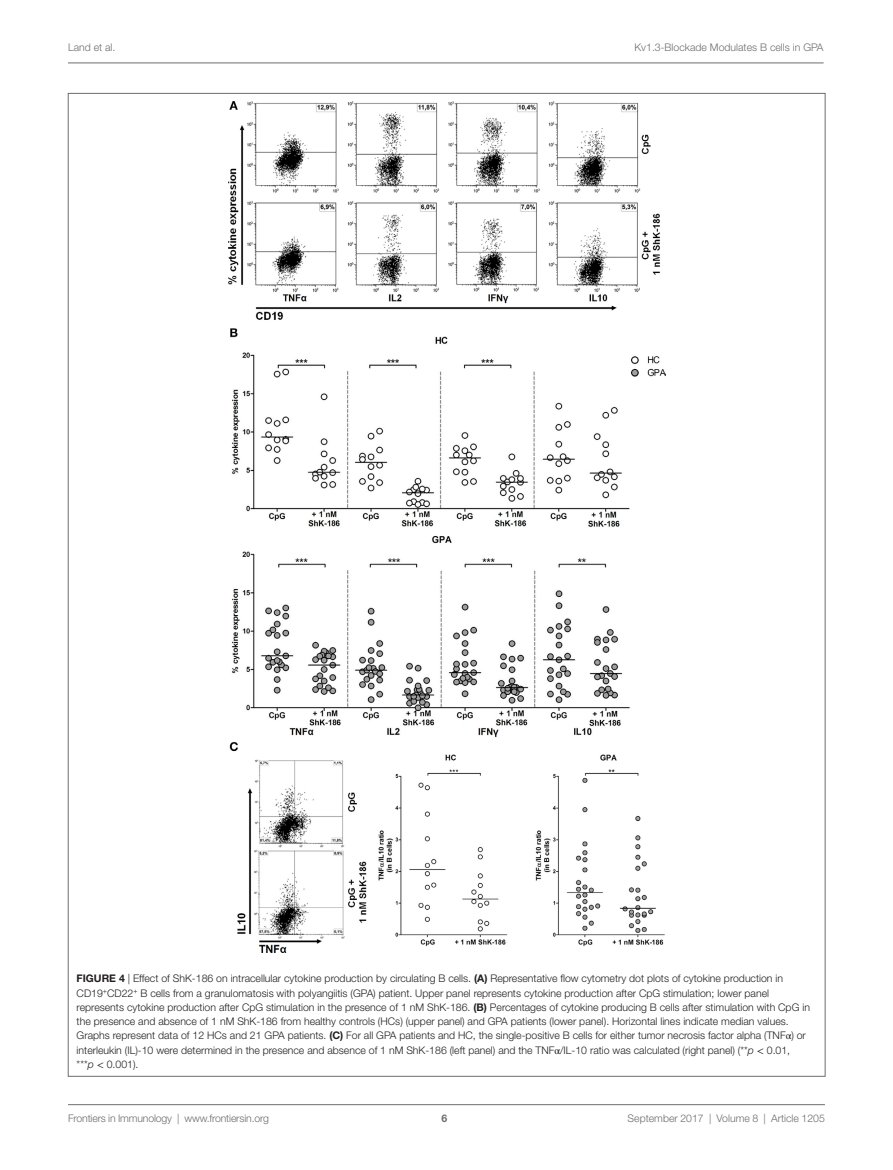
<style>
.page{position:relative;width:893px;height:1170px;background:#fff}
.page>*{position:absolute;margin:0;border:0;box-sizing:border-box;transform-origin:0 0}
.t1{font:300 10.5px/14.2px "Helvetica Neue LT Std";color:#231f20}
.t2{font:300 10.5px "Helvetica Neue LT Std";color:#6c6d70}
.t3{font:700 10.5px "Helvetica Neue LT Std";color:#6c6d70}
.s1{font-weight:700}
.s2{font-family:"STIX General";font-weight:400}
.s3{font-style:italic}
</style>
<div class="page">
<img style="left:228px;top:102px;width:437px;height:850px">
<hr style="left:68px;top:63px;width:756px;height:1px;background:#6c6d70">
<hr style="left:68px;top:1104px;width:757px;height:1px;background:#6c6d70">
<p class="t2" style="left:68px;top:41px;width:49px">Land et al.</p>
<p class="t2" style="left:634px;top:41px;width:191px">Kv1.3-Blockade Modulates B cells in GPA</p>
<p class="t1" style="left:77px;top:971px;width:735px"><span class="s1">FIGURE 4</span> | Effect of ShK-186 on intracellular cytokine production by circulating B cells. <span class="s1">(A)</span> Representative flow cytometry dot plots of cytokine production in CD19<sup>+</sup>CD22<sup>+</sup> B cells from a granulomatosis with polyangiitis (GPA) patient. Upper panel represents cytokine production after CpG stimulation; lower panel represents cytokine production after CpG stimulation in the presence of 1 nM ShK-186. <span class="s1">(B)</span> Percentages of cytokine producing B cells after stimulation with CpG in the presence and absence of 1 nM ShK-186 from healthy controls (HCs) (upper panel) and GPA patients (lower panel). Horizontal lines indicate median values.<br>Graphs represent data of 12 HCs and 21 GPA patients. <span class="s1">(C)</span> For all GPA patients and HC, the single-positive B cells for either tumor necrosis factor alpha (TNF<span class="s2">α</span>) or interleukin (IL)-10 were determined in the presence and absence of 1 nM ShK-186 (left panel) and the TNF<span class="s2">α</span>/IL-10 ratio was calculated (right panel) (**<span class="s3">p</span> <span class="s2">&lt;</span> 0.01, ***<span class="s3">p</span> <span class="s2">&lt;</span> 0.001).</p>
<p class="t2" style="left:68px;top:1111px;width:203px">Frontiers in Immunology | www.frontiersin.org</p>
<p class="t2" style="left:628px;top:1111px;width:199px">September 2017 | Volume 8 | Article 1205</p>
<p class="t3" style="left:441px;top:1111px;width:7px">6</p>
</div>
